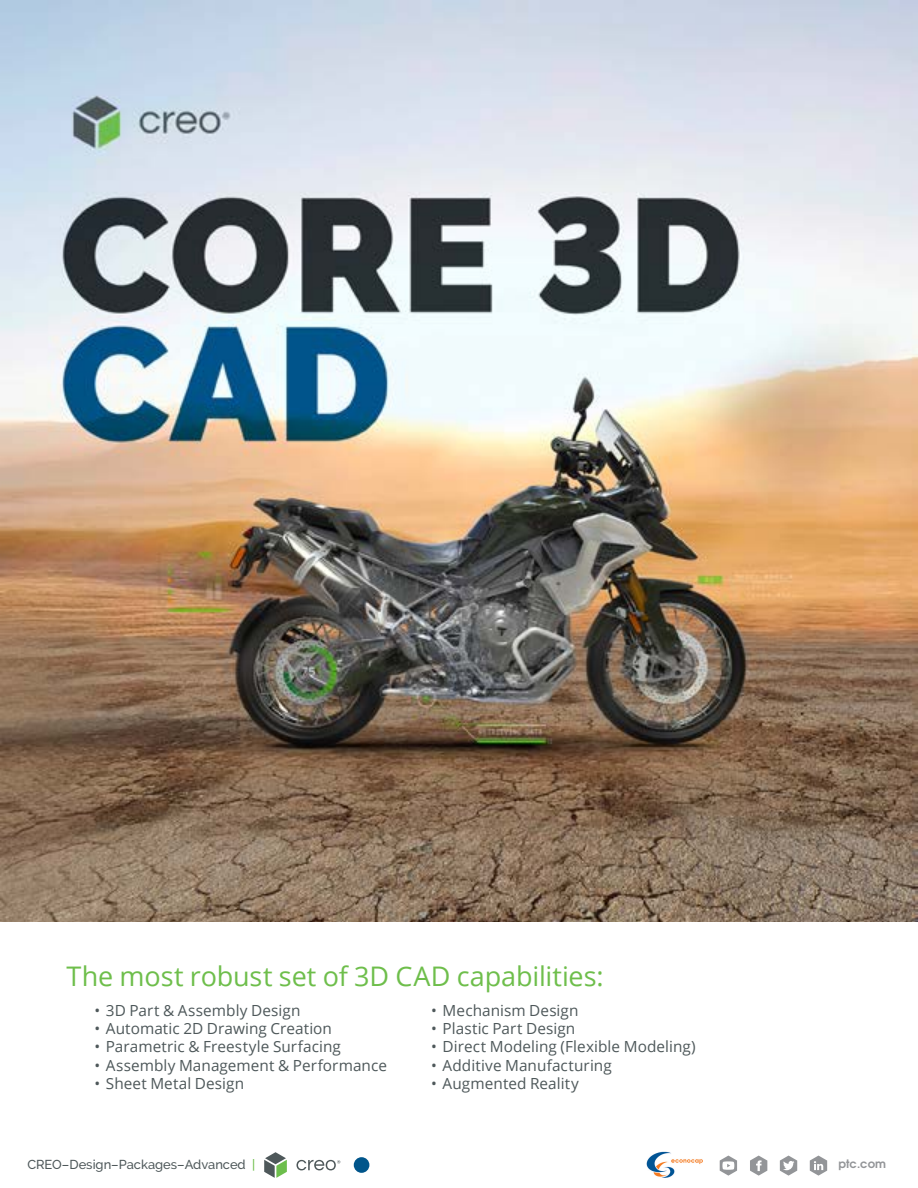
<style>
.page{position:relative;width:918px;height:1188px;background:#fff}
.page>*{position:absolute;margin:0;border:0;box-sizing:border-box;transform-origin:0 0}
.t1{font:27px "Open Sans";letter-spacing:-.005em;color:#6ebe4b}
.t2{font:15.3px "Open Sans";letter-spacing:.005em;color:#4e585a}
.t3{font:500 12.9px "PTC Raleway";color:#4e585a}
.t4{font:700 11.55px "Te X Gyre Adventor";color:#939598}
.s1{color:#6ebe4b}
</style>
<div class="page">
<img style="left:0;top:0;width:918px;height:922px">
<svg style="left:296px;top:1160px;width:44px;height:10px"></svg>
<svg style="left:264px;top:1152px;width:23px;height:26px"></svg>
<svg style="left:810px;top:1156px;width:17px;height:20px"></svg>
<svg style="left:750px;top:1156px;width:17px;height:20px"></svg>
<svg style="left:780px;top:1156px;width:17px;height:20px"></svg>
<svg style="left:720px;top:1156px;width:17px;height:20px"></svg>
<div style="left:354px;top:1157px;width:15px;height:16px;background:#00558b;border-radius:50%"></div>
<img style="left:647px;top:1152px;width:56px;height:25px">
<h1 class="t1" style="left:67px;top:957px;width:539px">The most robust set of 3D CAD capabilities:</h1>
<p class="t2" style="left:94px;top:1000px;width:207px">• 3D Part &amp; Assembly Design</p>
<p class="t2" style="left:94px;top:1018px;width:239px">• Automatic 2D Drawing Creation</p>
<p class="t2" style="left:94px;top:1036px;width:248px">• Parametric &amp; Freestyle Surfacing</p>
<p class="t2" style="left:94px;top:1055px;width:294px">• Assembly Management &amp; Performance</p>
<p class="t2" style="left:94px;top:1073px;width:151px">• Sheet Metal Design</p>
<p class="t2" style="left:431px;top:1000px;width:149px">• Mechanism Design</p>
<p class="t2" style="left:431px;top:1018px;width:146px">• Plastic Part Design</p>
<p class="t2" style="left:431px;top:1036px;width:266px">• Direct Modeling (Flexible Modeling)</p>
<p class="t2" style="left:431px;top:1055px;width:182px">• Additive Manufacturing</p>
<p class="t2" style="left:431px;top:1073px;width:149px">• Augmented Reality</p>
<p class="t3" style="left:27px;top:1157px;width:230px">CREO–Design–Packages–Advanced <span class="s1">|</span></p>
<p class="t4" style="left:838px;top:1154px;width:49px">ptc.com</p>
</div>
